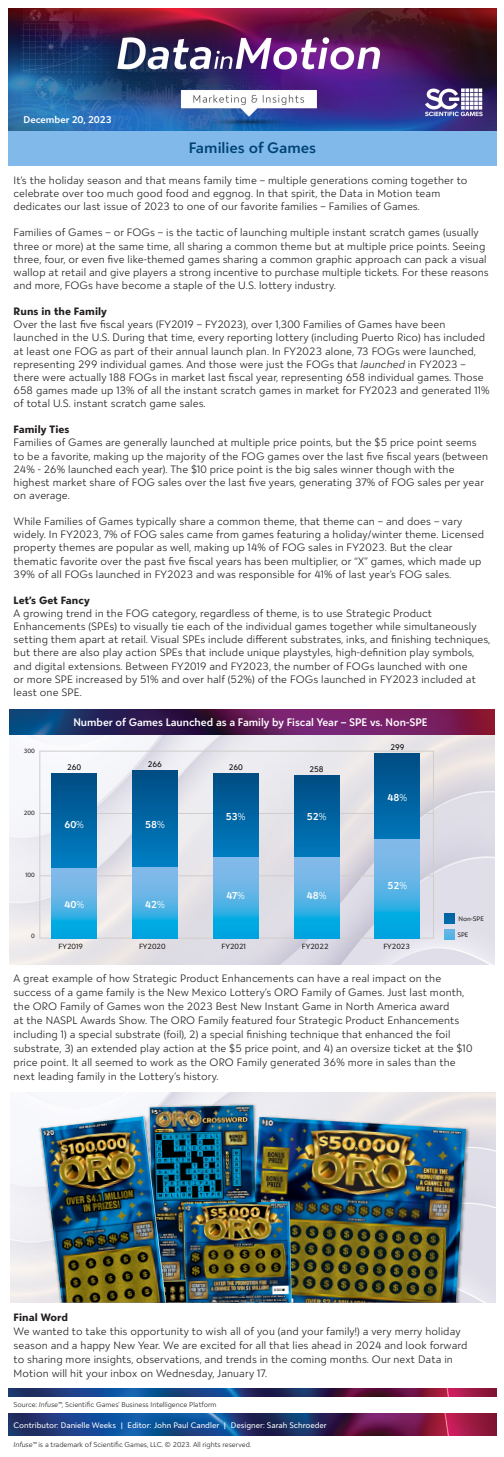
<style>
.page{position:relative;width:504px;height:1457px;background:#fff}
.page>*{position:absolute;margin:0;border:0;box-sizing:border-box;transform-origin:0 0}
.t1{font:500 14.88px "Tellumo";color:#004475}
.t2{font:500 10.76px "Tellumo";color:#fff}
.t3{font:300 10.5px/13.1px "Tellumo";letter-spacing:.01em;color:#231f20}
.t4{font:700 10.5px "Tellumo";letter-spacing:.01em;color:#231f20}
.t5{font:500 9.89px "Tellumo";color:#fff}
.t6{font:500 9.62px "Tellumo";letter-spacing:-.01em;color:#fff}
.t7{font:7.88px "Tellumo";color:#fff}
.t8{font:7.88px "Tellumo";color:#000}
.t9{font:7.35px "Tellumo";color:#231f20}
.t10{font:300 7px "Tellumo";color:#231f20}
.t11{font:6.39px "Tellumo";color:#231f20}
.t12{font:6.04px "Tellumo";color:#231f20}
.s1{font-style:italic}
.s2{font-weight:300}
</style>
<div class="page">
<img style="left:8px;top:1414px;width:488px;height:21px">
<img style="left:8px;top:9px;width:489px;height:122px">
<img style="left:8px;top:1388px;width:488px;height:8px">
<div style="left:8px;top:131px;width:489px;height:35px;background:#81b9ea"></div>
<img style="left:38px;top:1102px;width:433px;height:200px">
<img style="left:258px;top:1117px;width:208px;height:185px">
<img style="left:150px;top:1105px;width:108px;height:197px">
<img style="left:184px;top:1201px;width:108px;height:101px">
<img style="left:41px;top:1116px;width:125px;height:186px">
<img style="left:9px;top:735px;width:485px;height:230px">
<img style="left:9px;top:709px;width:485px;height:26px">
<hr style="left:40px;top:813px;width:393px;height:1px;background:#cececd">
<hr style="left:40px;top:751px;width:1px;height:187px;background:#cececd">
<hr style="left:433px;top:751px;width:1px;height:187px;background:#cececd">
<hr style="left:40px;top:875px;width:393px;height:1px;background:#cececd">
<hr style="left:40px;top:938px;width:393px;height:1px;background:#cececd">
<hr style="left:40px;top:751px;width:393px;height:1px;background:#cececd">
<div style="left:52px;top:774px;width:45px;height:94px;background:linear-gradient(to bottom,#004c83,#007ec4)"></div>
<svg style="left:52px;top:868px;width:45px;height:70px;background:#4ab1e5"></svg>
<div style="left:133px;top:770px;width:44px;height:97px;background:linear-gradient(to bottom,#004c83,#007fc5)"></div>
<svg style="left:133px;top:867px;width:44px;height:71px;background:#49b1e5"></svg>
<div style="left:213px;top:774px;width:45px;height:87px;background:linear-gradient(to bottom,#004c83,#007fc5)"></div>
<svg style="left:213px;top:857px;width:45px;height:81px;background:#49b1e5"></svg>
<svg style="left:294px;top:776px;width:45px;height:81px;background:#00629f"></svg>
<svg style="left:294px;top:857px;width:45px;height:81px;background:#49b1e5"></svg>
<svg style="left:375px;top:753px;width:45px;height:86px;background:#00609d"></svg>
<svg style="left:375px;top:839px;width:45px;height:99px;background:#49b1e5"></svg>
<svg style="left:444px;top:913px;width:10px;height:10px"></svg>
<svg style="left:444px;top:929px;width:10px;height:11px"></svg>
<p class="t6" style="left:24px;top:113px;width:90px">December 20, 2023</p>
<h1 class="t1" style="left:189px;top:138px;width:129px">Families of Games</h1>
<p class="t3" style="left:14px;top:174px;width:455px">It’s the holiday season and that means family time – multiple generations coming together to celebrate over too much good food and eggnog. In that spirit, the Data in Motion team dedicates our last issue of 2023 to one of our favorite families – Families of Games.</p>
<p class="t3" style="left:14px;top:226px;width:477px">Families of Games – or FOGs – is the tactic of launching multiple instant scratch games (usually three or more) at the same time, all sharing a common theme but at multiple price points. Seeing three, four, or even five like-themed games sharing a common graphic approach can pack a visual wallop at retail and give players a strong incentive to purchase multiple tickets. For these reasons and more, FOGs have become a staple of the U.S. lottery industry.</p>
<p class="t4" style="left:14px;top:304px;width:95px">Runs in the Family</p>
<p class="t3" style="left:14px;top:318px;width:477px">Over the last five fiscal years (FY2019 – FY2023), over 1,300 Families of Games have been launched in the U.S. During that time, every reporting lottery (including Puerto Rico) has included at least one FOG as part of their annual launch plan. In FY2023 alone, 73 FOGs were launched, representing 299 individual games. And those were just the FOGs that <span class="s1">launched</span> in FY2023 – there were actually 188 FOGs in market last fiscal year, representing 658 individual games. Those 658 games made up 13% of all the instant scratch games in market for FY2023 and generated 11% of total U.S. instant scratch game sales.</p>
<p class="t4" style="left:14px;top:422px;width:57px">Family Ties</p>
<p class="t3" style="left:14px;top:436px;width:476px">Families of Games are generally launched at multiple price points, but the $5 price point seems to be a favorite, making up the majority of the FOG games over the last five fiscal years (between 24% - 26% launched each year). The $10 price point is the big sales winner though with the highest market share of FOG sales over the last five years, generating 37% of FOG sales per year on average.</p>
<p class="t3" style="left:14px;top:515px;width:472px">While Families of Games typically share a common theme, that theme can – and does – vary widely. In FY2023, 7% of FOG sales came from games featuring a holiday/winter theme. Licensed property themes are popular as well, making up 14% of FOG sales in FY2023. But the clear thematic favorite over the past five fiscal years has been multiplier, or “X” games, which made up 39% of all FOGs launched in FY2023 and was responsible for 41% of last year’s FOG sales.</p>
<p class="t4" style="left:14px;top:593px;width:78px">Let’s Get Fancy</p>
<p class="t3" style="left:14px;top:607px;width:478px">A growing trend in the FOG category, regardless of theme, is to use Strategic Product Enhancements (SPEs) to visually tie each of the individual games together while simultaneously setting them apart at retail. Visual SPEs include different substrates, inks, and finishing techniques, but there are also play action SPEs that include unique playstyles, high-definition play symbols, and digital extensions. Between FY2019 and FY2023, the number of FOGs launched with one<br>or more SPE increased by 51% and over half (52%) of the FOGs launched in FY2023 included at least one SPE.</p>
<p class="t12" style="left:24px;top:747px;width:13px">300</p>
<p class="t12" style="left:24px;top:809px;width:13px">200</p>
<p class="t12" style="left:25px;top:870px;width:11px">100</p>
<p class="t12" style="left:31px;top:932px;width:5px">0</p>
<p class="t2" style="left:73px;top:715px;width:356px">Number of Games Launched as a Family by Fiscal Year – SPE vs. Non-SPE</p>
<p class="t8" style="left:390px;top:742px;width:16px">299</p>
<p class="t8" style="left:67px;top:762px;width:16px">260</p>
<p class="t8" style="left:148px;top:759px;width:16px">266</p>
<p class="t8" style="left:229px;top:762px;width:16px">260</p>
<p class="t8" style="left:310px;top:764px;width:16px">258</p>
<p class="t5" style="left:388px;top:791px;width:21px">48<span class="s2">%</span></p>
<p class="t5" style="left:64px;top:818px;width:21px">60<span class="s2">%</span></p>
<p class="t5" style="left:145px;top:818px;width:21px">58<span class="s2">%</span></p>
<p class="t5" style="left:226px;top:810px;width:21px">53<span class="s2">%</span></p>
<p class="t5" style="left:307px;top:810px;width:21px">52<span class="s2">%</span></p>
<p class="t5" style="left:388px;top:879px;width:21px">52<span class="s2">%</span></p>
<p class="t5" style="left:64px;top:897px;width:21px">40<span class="s2">%</span></p>
<p class="t5" style="left:145px;top:897px;width:21px">42<span class="s2">%</span></p>
<p class="t5" style="left:227px;top:889px;width:20px">47<span class="s2">%</span></p>
<p class="t5" style="left:307px;top:889px;width:21px">48<span class="s2">%</span></p>
<p class="t9" style="left:59px;top:942px;width:26px">FY2019</p>
<p class="t9" style="left:139px;top:942px;width:28px">FY2020</p>
<p class="t9" style="left:222px;top:942px;width:26px">FY2021</p>
<p class="t9" style="left:302px;top:942px;width:28px">FY2022</p>
<p class="t9" style="left:383px;top:942px;width:28px">FY2023</p>
<p class="t11" style="left:459px;top:914px;width:27px">Non-SPE</p>
<p class="t11" style="left:457px;top:930px;width:13px">SPE</p>
<p class="t3" style="left:14px;top:972px;width:460px;line-height:14px">A great example of how Strategic Product Enhancements can have a real impact on the success of a game family is the New Mexico Lottery’s ORO Family of Games. Just last month, the ORO Family of Games won the 2023 Best New Instant Game in North America award<br>at the NASPL Awards Show. The ORO Family featured four Strategic Product Enhancements including 1) a special substrate (foil), 2) a special finishing technique that enhanced the foil substrate, 3) an extended play action at the $5 price point, and 4) an oversize ticket at the $10 price point. It all seemed to work as the ORO Family generated 36% more in sales than the next leading family in the Lottery’s history.</p>
<p class="t4" style="left:14px;top:1310px;width:56px">Final Word</p>
<p class="t3" style="left:14px;top:1325px;width:455px;line-height:14px">We wanted to take this opportunity to wish all of you (and your family!) a very merry holiday season and a happy New Year. We are excited for all that lies ahead in 2024 and look forward to sharing more insights, observations, and trends in the coming months. Our next Data in Motion will hit your inbox on Wednesday, January 17.</p>
<p class="t10" style="left:14px;top:1399px;width:204px">Source: <span class="s1">Infuse™</span>, Scientific Games’ Business Intelligence Platform</p>
<p class="t7" style="left:14px;top:1419px;width:315px">Contributor: Danielle Weeks | Editor: John Paul Candler | Designer: Sarah Schroeder</p>
<p class="t10" style="left:14px;top:1440px;width:239px"><span class="s1">Infuse™</span> is a trademark of Scientific Games, LLC. © 2023. All rights reserved.</p>
</div>
